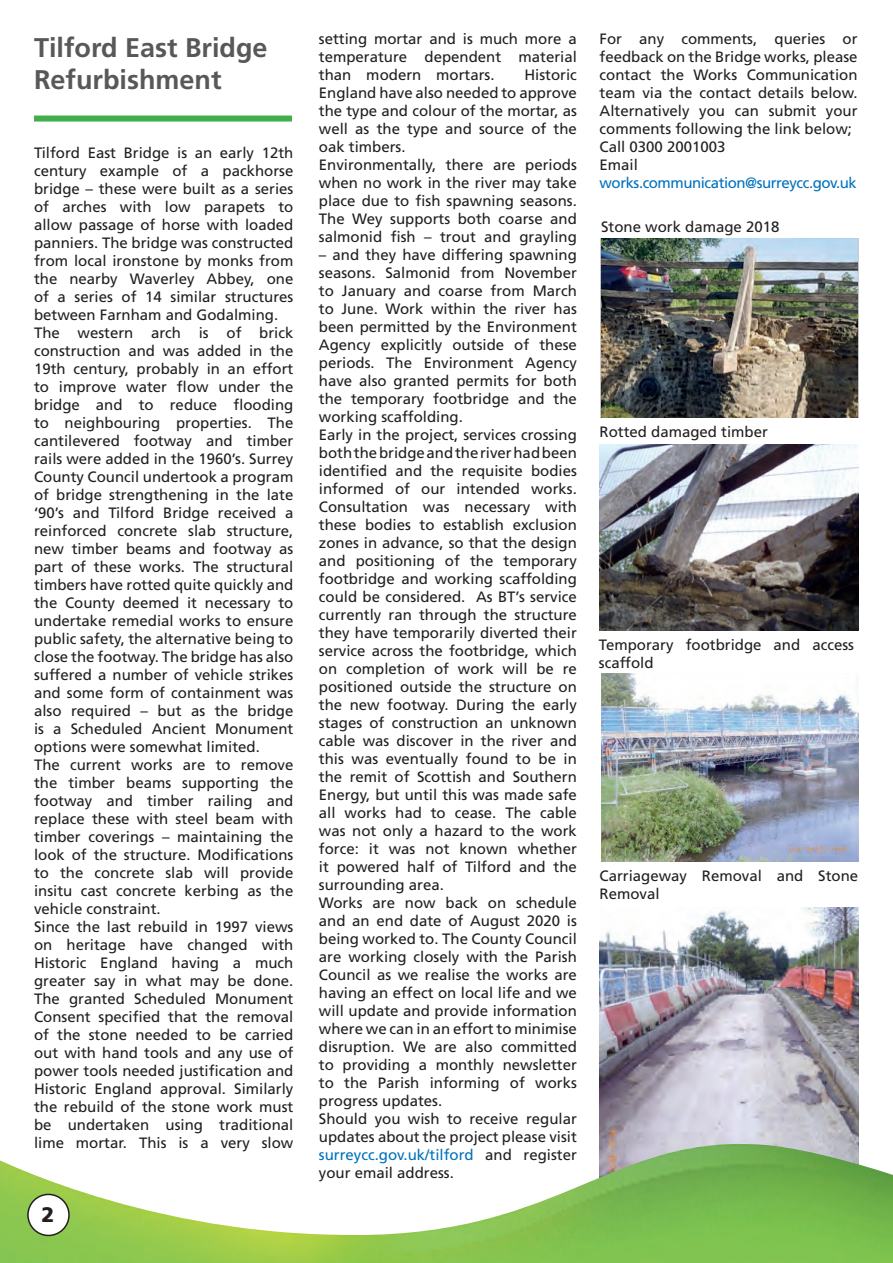
<style>
.page{position:relative;width:893px;height:1263px;background:#fff}
.page>*{position:absolute;margin:0;border:0;box-sizing:border-box;transform-origin:0 0}
.t1{font:700 27px/32.4px "Frutiger";color:#57585a}
.t2{font:900 21px "Frutiger";color:#231f20}
.t3{font:15px/18px "Frutiger";color:#231f20}
.t4{font:15px "Frutiger";letter-spacing:-.03em;color:#0072bc}
.s1{color:#0072bc}
</style>
<div class="page">
<img style="left:600px;top:908px;width:259px;height:236px">
<img style="left:0;top:1144px;width:893px;height:119px">
<div style="left:28px;top:1194px;width:41px;height:41px;background:#fff;border-radius:50%"></div>
<div style="left:27px;top:1194px;width:43px;height:42px;border:2px solid #231f20;border-radius:50%"></div>
<div style="left:34px;top:116px;width:258px;height:6px;background:#40ae49"></div>
<img style="left:600px;top:444px;width:258px;height:186px">
<img style="left:600px;top:239px;width:258px;height:178px">
<img style="left:601px;top:674px;width:257px;height:188px">
<h1 class="t1" style="left:34px;top:31px;width:235px">Tilford East Bridge<br>Refurbishment</h1>
<p class="t3" style="left:34px;top:143px;width:261px">Tilford East Bridge is an early 12th century example of a packhorse bridge – these were built as a series of arches with low parapets to allow passage of horse with loaded panniers. The bridge was constructed from local ironstone by monks from the nearby Waverley Abbey, one of a series of 14 similar structures between Farnham and Godalming.<br>The western arch is of brick construction and was added in the 19th century, probably in an effort to improve water flow under the bridge and to reduce flooding to neighbouring properties. The cantilevered footway and timber rails were added in the 1960’s. Surrey County Council undertook a program of bridge strengthening in the late ‘90’s and Tilford Bridge received a reinforced concrete slab structure, new timber beams and footway as part of these works. The structural timbers have rotted quite quickly and the County deemed it necessary to undertake remedial works to ensure public safety, the alternative being to close the footway. The bridge has also suffered a number of vehicle strikes and some form of containment was also required – but as the bridge is a Scheduled Ancient Monument options were somewhat limited.<br>The current works are to remove the timber beams supporting the footway and timber railing and replace these with steel beam with timber coverings – maintaining the look of the structure. Modifications to the concrete slab will provide insitu cast concrete kerbing as the vehicle constraint.<br>Since the last rebuild in 1997 views on heritage have changed with Historic England having a much greater say in what may be done.<br>The granted Scheduled Monument Consent specified that the removal of the stone needed to be carried out with hand tools and any use of power tools needed justification and Historic England approval. Similarly the rebuild of the stone work must be undertaken using traditional lime mortar. This is a very slow</p>
<h2 class="t2" style="left:42px;top:1201px;width:14px">2</h2>
<p class="t3" style="left:319px;top:29px;width:259px;text-align:justify">setting mortar and is much more a temperature dependent material than modern mortars.</p>
<p class="t3" style="left:319px;top:65px;width:259px;text-indent:205px">Historic<br>England have also needed to approve the type and colour of the mortar, as well as the type and source of the oak timbers.<br>Environmentally, there are periods when no work in the river may take place due to fish spawning seasons.<br>The Wey supports both coarse and salmonid fish – trout and grayling</p>
<p class="t3" style="left:319px;top:245px;width:259px">– and they have differing spawning seasons. Salmonid from November to January and coarse from March to June. Work within the river has been permitted by the Environment Agency explicitly outside of these periods. The Environment Agency have also granted permits for both the temporary footbridge and the working scaffolding.<br>Early in the project, services crossing both the bridge and the river had been identified and the requisite bodies informed of our intended works.<br>Consultation was necessary with these bodies to establish exclusion zones in advance, so that the design and positioning of the temporary footbridge and working scaffolding could be considered. As BT’s service currently ran through the structure they have temporarily diverted their service across the footbridge, which on completion of work will be re positioned outside the structure on the new footway. During the early stages of construction an unknown cable was discover in the river and this was eventually found to be in the remit of Scottish and Southern Energy, but until this was made safe all works had to cease. The cable was not only a hazard to the work force: it was not known whether it powered half of Tilford and the surrounding area.<br>Works are now back on schedule and an end date of August 2020 is being worked to. The County Council are working closely with the Parish Council as we realise the works are having an effect on local life and we will update and provide information where we can in an effort to minimise disruption. We are also committed to providing a monthly newsletter to the Parish informing of works progress updates.<br>Should you wish to receive regular updates about the project please visit <span class="s1">surreycc.gov.uk/tilford</span> and register your email address.</p>
<p class="t3" style="left:600px;top:29px;width:259px">For any comments, queries or feedback on the Bridge works, please contact the Works Communication team via the contact details below.<br>Alternatively you can submit your comments following the link below;<br>Call 0300 2001003<br>Email</p>
<p class="t4" style="left:600px;top:174px;width:259px">works.communication@surreycc.gov.uk</p>
<p class="t3" style="left:601px;top:218px;width:180px">Stone work damage 2018</p>
<p class="t3" style="left:600px;top:423px;width:170px">Rotted damaged timber</p>
<p class="t3" style="left:599px;top:635px;width:257px">Temporary footbridge and access scaffold</p>
<p class="t3" style="left:600px;top:867px;width:260px">Carriageway Removal and Stone<br>Removal</p>
</div>
